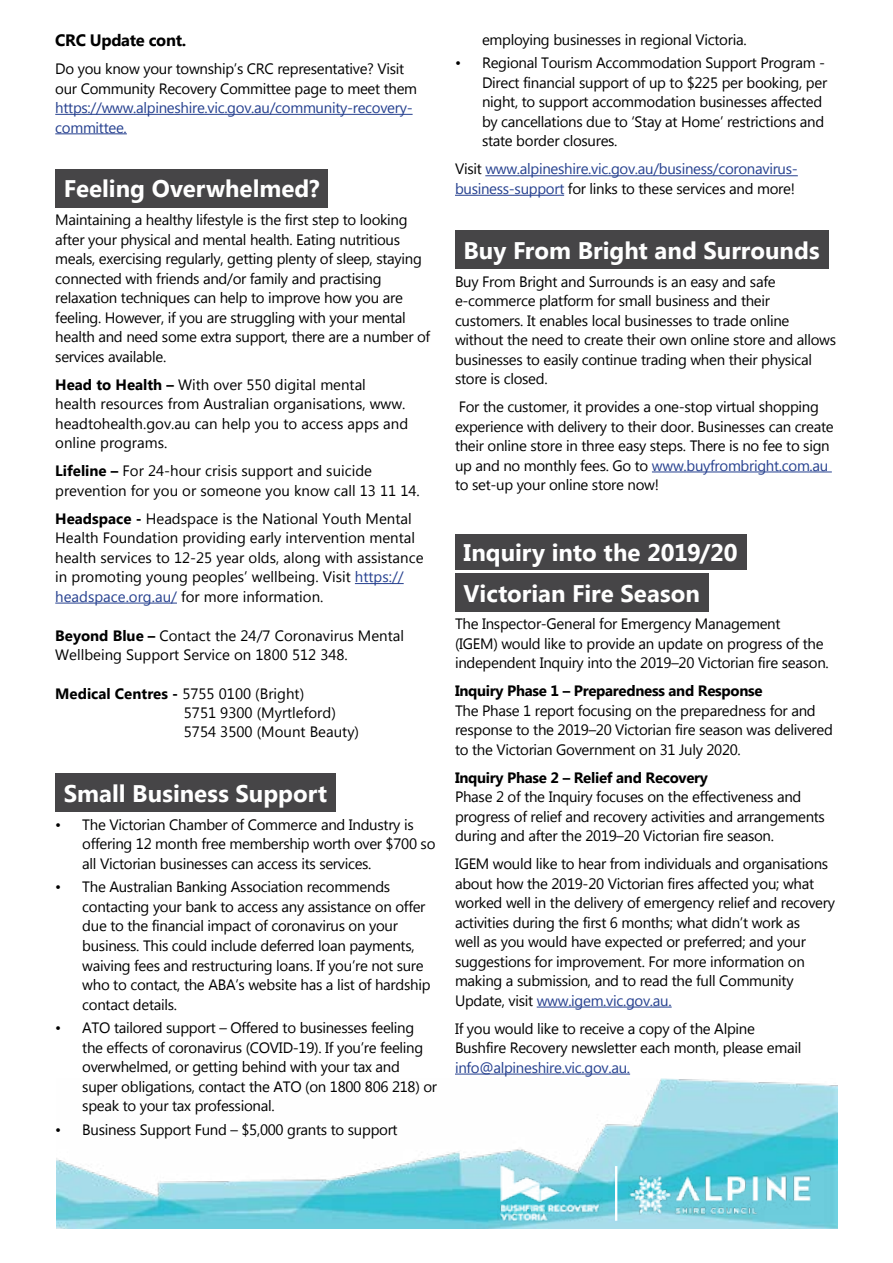
<style>
.page{position:relative;width:893px;height:1263px;background:#fff}
.page>*{position:absolute;margin:0;border:0;box-sizing:border-box;transform-origin:0 0}
.t1{font:700 24px/41px "Lao UI";color:#fff}
.t2{font:700 16.5px "Lao UI";letter-spacing:-.02em;color:#000}
.t3{font:15px/19.5px "Lao UI";letter-spacing:-.02em;color:#000}
.t4{font:15px/19.5px "Lao UI";color:#000}
.t5{font:15px/19.5px "Lao UI";letter-spacing:-.02em;color:#25408f}
.t6{font:700 15px "Lao UI";letter-spacing:-.02em;color:#000}
.s1{font-weight:700}
.s2{color:#25408f}
.s3{color:#000}
</style>
<div class="page">
<img style="left:57px;top:1078px;width:781px;height:151px">
<img style="left:498px;top:1163px;width:104px;height:58px">
<img style="left:628px;top:1175px;width:183px;height:39px">
<hr style="left:615px;top:1166px;width:2px;height:55px;background:#fff">
<hr style="left:55px;top:114px;width:358px;height:1px;background:#25408f">
<hr style="left:55px;top:133px;width:72px;height:1px;background:#25408f">
<div style="left:55px;top:169px;width:273px;height:38px;background:#464547"></div>
<hr style="left:355px;top:583px;width:49px;height:1px;background:#25408f">
<hr style="left:55px;top:603px;width:122px;height:1px;background:#25408f">
<div style="left:55px;top:774px;width:281px;height:38px;background:#464547"></div>
<hr style="left:485px;top:175px;width:313px;height:1px;background:#25408f">
<hr style="left:455px;top:195px;width:109px;height:1px;background:#25408f">
<div style="left:455px;top:230px;width:373px;height:39px;background:#464547"></div>
<hr style="left:652px;top:471px;width:180px;height:1px;background:#25408f">
<div style="left:455px;top:534px;width:291px;height:36px;background:#464547"></div>
<div style="left:455px;top:573px;width:253px;height:38px;background:#464547"></div>
<hr style="left:537px;top:1007px;width:135px;height:1px;background:#25408f">
<hr style="left:455px;top:1074px;width:175px;height:1px;background:#25408f">
<p class="t2" style="left:55px;top:29px;width:132px">CRC Update cont.</p>
<p class="t3" style="left:55px;top:58px;width:363px">Do you know your township’s CRC representative? Visit our Community Recovery Committee page to meet them</p>
<p class="t5" style="left:55px;top:97px;width:359px">https://www.alpineshire.vic.gov.au/community-recovery&shy;committee.</p>
<h1 class="t1" style="left:64px;top:168px;width:257px">Feeling Overwhelmed?</h1>
<p class="t3" style="left:55px;top:210px;width:376px">Maintaining a healthy lifestyle is the first step to looking after your physical and mental health. Eating nutritious meals, exercising regularly, getting plenty of sleep, staying connected with friends and/or family and practising relaxation techniques can help to improve how you are feeling. However, if you are struggling with your mental health and need some extra support, there are a number of services available.</p>
<p class="t4" style="left:55px;top:374px;width:354px"><span class="s1">Head to Health –</span> With over 550 digital mental health resources from Australian organisations, www. headtohealth.gov.au can help you to access apps and online programs.</p>
<p class="t4" style="left:55px;top:461px;width:366px"><span class="s1">Lifeline –</span> For 24-hour crisis support and suicide prevention for you or someone you know call 13 11 14.</p>
<p class="t4" style="left:55px;top:508px;width:370px"><span class="s1">Headspace -</span> Headspace is the National Youth Mental Health Foundation providing early intervention mental health services to 12-25 year olds, along with assistance in promoting young peoples’ wellbeing. Visit <span class="s2">https:// headspace.org.au/</span> for more information.</p>
<p class="t4" style="left:55px;top:625px;width:350px"><span class="s1">Beyond Blue –</span> Contact the 24/7 Coronavirus Mental<br>Wellbeing Support Service on 1800 512 348.</p>
<p class="t4" style="left:184px;top:684px;width:177px;line-height:19px;text-indent:-129px"><span class="s1">Medical Centres -</span> 5755 0100 (Bright)<br>5751 9300 (Myrtleford)<br>5754 3500 (Mount Beauty)</p>
<h1 class="t1" style="left:64px;top:772px;width:265px">Small Business Support</h1>
<p class="t3" style="left:82px;top:814px;width:355px;text-indent:-27px">• The Victorian Chamber of Commerce and Industry is offering 12 month free membership worth over $700 so all Victorian businesses can access its services.</p>
<p class="t3" style="left:82px;top:877px;width:350px;text-indent:-27px">• The Australian Banking Association recommends contacting your bank to access any assistance on offer due to the financial impact of coronavirus on your business. This could include deferred loan payments, waiving fees and restructuring loans. If you’re not sure who to contact, the ABA’s website has a list of hardship contact details.</p>
<p class="t3" style="left:82px;top:1017px;width:356px;text-indent:-27px">• ATO tailored support – Offered to businesses feeling the effects of coronavirus (COVID-19). If you’re feeling overwhelmed, or getting behind with your tax and super obligations, contact the ATO (on 1800 806 218) or speak to your tax professional.</p>
<p class="t3" style="left:55px;top:1119px;width:344px">• Business Support Fund – $5,000 grants to support</p>
<p class="t3" style="left:482px;top:29px;width:266px">employing businesses in regional Victoria.</p>
<p class="t3" style="left:482px;top:53px;width:347px;text-indent:-27px">• Regional Tourism Accommodation Support Program - Direct financial support of up to $225 per booking, per night, to support accommodation businesses affected by cancellations due to ‘Stay at Home’ restrictions and state border closures.</p>
<p class="t5" style="left:455px;top:159px;width:344px"><span class="s3">Visit</span> www.alpineshire.vic.gov.au/business/coronavirus&shy;business-support <span class="s3">for links to these services and more!</span></p>
<h1 class="t1" style="left:463px;top:229px;width:358px">Buy From Bright and Surrounds</h1>
<p class="t3" style="left:455px;top:271px;width:383px">Buy From Bright and Surrounds is an easy and safe e-commerce platform for small business and their customers. It enables local businesses to trade online without the need to create their own online store and allows businesses to easily continue trading when their physical store is closed.</p>
<p class="t3" style="left:455px;top:396px;width:380px">For the customer, it provides a one-stop virtual shopping experience with delivery to their door. Businesses can create their online store in three easy steps. There is no fee to sign up and no monthly fees. Go to <span class="s2">www.buyfrombright.com.au </span>to set-up your online store now!</p>
<h1 class="t1" style="left:463px;top:531px;width:276px">Inquiry into the 2019/20<br>Victorian Fire Season</h1>
<p class="t3" style="left:455px;top:614px;width:375px">The Inspector-General for Emergency Management<br>(IGEM) would like to provide an update on progress of the independent Inquiry into the 2019–20 Victorian fire season.</p>
<p class="t6" style="left:455px;top:681px;width:309px">Inquiry Phase 1 – Preparedness and Response</p>
<p class="t3" style="left:455px;top:700px;width:379px">The Phase 1 report focusing on the preparedness for and response to the 2019–20 Victorian fire season was delivered to the Victorian Government on 31 July 2020.</p>
<p class="t6" style="left:455px;top:767px;width:254px">Inquiry Phase 2 – Relief and Recovery</p>
<p class="t3" style="left:455px;top:786px;width:371px">Phase 2 of the Inquiry focuses on the effectiveness and progress of relief and recovery activities and arrangements during and after the 2019–20 Victorian fire season.</p>
<p class="t3" style="left:455px;top:853px;width:382px">IGEM would like to hear from individuals and organisations about how the 2019-20 Victorian fires affected you; what worked well in the delivery of emergency relief and recovery activities during the first 6 months; what didn’t work as<br>well as you would have expected or preferred; and your suggestions for improvement. For more information on making a submission, and to read the full Community Update, visit <span class="s2">www.igem.vic.gov.au.</span></p>
<p class="t3" style="left:455px;top:1018px;width:348px">If you would like to receive a copy of the Alpine<br>Bushfire Recovery newsletter each month, please email</p>
<p class="t5" style="left:455px;top:1057px;width:177px">info@alpineshire.vic.gov.au.</p>
</div>
